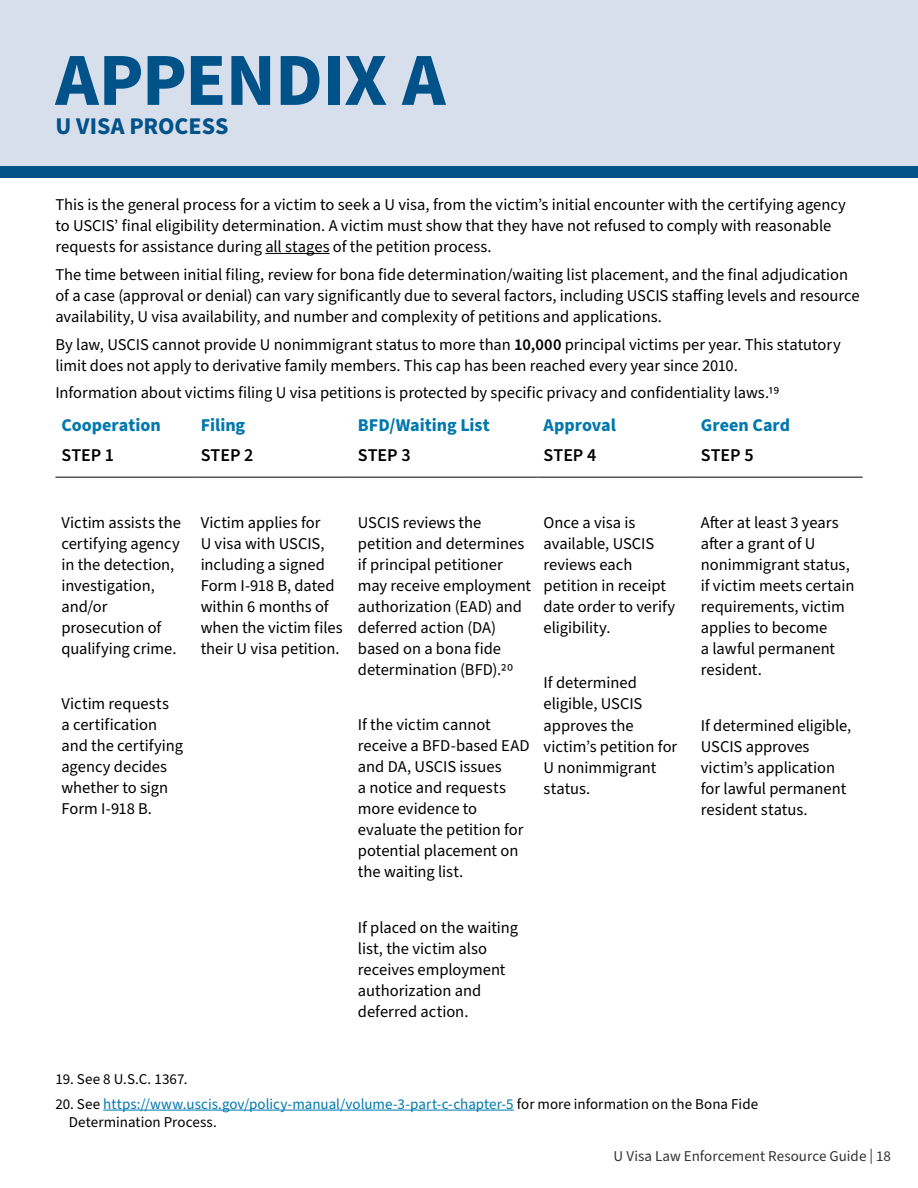
<style>
.page{position:relative;width:918px;height:1188px;background:#fff}
.page>*{position:absolute;margin:0;border:0;box-sizing:border-box;transform-origin:0 0}
.t1{font:700 75px "Source Sans Pro";letter-spacing:-.01em;color:#005288}
.t2{font:700 24px "Source Sans Pro";color:#005288}
.Header_2{font:700 18px "Source Sans Pro";color:#0078ae}
.Header_3{font:600 18px "Source Sans Pro";letter-spacing:-.005em;color:#000}
.t3{font:16.5px/21px "Source Sans Pro";color:#000}
.Footnotes{font:15px/18px "Source Sans Pro";color:#0078ae}
.t4{font:15px "Source Sans Pro";color:#333}
.Footnotes-2{font:15px "Source Sans Pro";letter-spacing:.015em;color:#000}
.s1{font-weight:600}
.s2{color:#000}
</style>
<div class="page">
<div style="left:0;top:0;width:918px;height:177px;background:#005288"></div>
<div style="left:0;top:0;width:918px;height:165px;background:#d7dfec"></div>
<hr style="left:265px;top:253px;width:65px;height:1px;background:#000">
<hr style="left:55px;top:477px;width:140px;height:1px;background:#000">
<hr style="left:195px;top:477px;width:157px;height:1px;background:#000">
<hr style="left:352px;top:477px;width:186px;height:1px;background:#000">
<hr style="left:538px;top:477px;width:157px;height:1px;background:#000">
<hr style="left:695px;top:477px;width:168px;height:1px;background:#000">
<hr style="left:103px;top:1110px;width:411px;height:1px;background:#0078ae">
<h1 class="t1" style="left:55px;top:29px;width:392px">APPENDIX A</h1>
<h1 class="t2" style="left:55px;top:109px;width:175px">U VISA PROCESS</h1>
<p class="t3" style="left:55px;top:195px;width:792px">This is the general process for a victim to seek a U visa, from the victim’s initial encounter with the certifying agency to USCIS’ final eligibility determination. A victim must show that they have not refused to comply with reasonable requests for assistance during all stages of the petition process.</p>
<p class="t3" style="left:55px;top:265px;width:806px">The time between initial filing, review for bona fide determination/waiting list placement, and the final adjudication of a case (approval or denial) can vary significantly due to several factors, including USCIS staffing levels and resource availability, U visa availability, and number and complexity of petitions and applications.</p>
<p class="t3" style="left:55px;top:334px;width:787px">By law, USCIS cannot provide U nonimmigrant status to more than <span class="s1">10,000</span> principal victims per year. This statutory limit does not apply to derivative family members. This cap has been reached every year since 2010.</p>
<p class="t3" style="left:55px;top:383px;width:726px">Information about victims filing U visa petitions is protected by specific privacy and confidentiality laws.19</p>
<p class="Header_2" style="left:61px;top:412px;width:101px">Cooperation</p>
<p class="Header_2" style="left:201px;top:412px;width:46px">Filing</p>
<p class="Header_2" style="left:358px;top:412px;width:133px">BFD/Waiting List</p>
<p class="Header_2" style="left:544px;top:412px;width:74px">Approval</p>
<p class="Header_2" style="left:701px;top:412px;width:91px">Green Card</p>
<p class="Header_3" style="left:61px;top:443px;width:54px">STEP 1</p>
<p class="Header_3" style="left:201px;top:443px;width:54px">STEP 2</p>
<p class="Header_3" style="left:358px;top:443px;width:54px">STEP 3</p>
<p class="Header_3" style="left:544px;top:443px;width:54px">STEP 4</p>
<p class="Header_3" style="left:701px;top:443px;width:54px">STEP 5</p>
<p class="t3" style="left:61px;top:512px;width:121px">Victim assists the certifying agency in the detection, investigation, and/or prosecution of qualifying crime.</p>
<p class="t3" style="left:61px;top:694px;width:123px">Victim requests<br>a certification and the certifying agency decides whether to sign<br>Form I-918 B.</p>
<p class="t3" style="left:201px;top:512px;width:143px">Victim applies for<br>U visa with USCIS, including a signed<br>Form I-918 B, dated within 6 months of when the victim files their U visa petition.</p>
<p class="t3" style="left:358px;top:512px;width:175px">USCIS reviews the petition and determines if principal petitioner may receive employment authorization (EAD) and deferred action (DA) based on a bona fide determination (BFD).20</p>
<p class="t3" style="left:358px;top:715px;width:173px">If the victim cannot receive a BFD-based EAD and DA, USCIS issues<br>a notice and requests more evidence to evaluate the petition for potential placement on the waiting list.</p>
<p class="t3" style="left:358px;top:917px;width:162px">If placed on the waiting list, the victim also receives employment authorization and deferred action.</p>
<p class="t3" style="left:544px;top:513px;width:133px">Once a visa is available, USCIS reviews each petition in receipt date order to verify eligibility.</p>
<p class="t3" style="left:544px;top:673px;width:135px">If determined eligible, USCIS approves the victim’s petition for<br>U nonimmigrant status.</p>
<p class="t3" style="left:701px;top:513px;width:155px">After at least 3 years after a grant of U nonimmigrant status, if victim meets certain requirements, victim applies to become<br>a lawful permanent resident.</p>
<p class="t3" style="left:701px;top:715px;width:152px">If determined eligible,<br>USCIS approves victim’s application for lawful permanent resident status.</p>
<p class="Footnotes-2" style="left:55px;top:1069px;width:134px">19. See 8 U.S.C. 1367.</p>
<p class="Footnotes" style="left:69px;top:1095px;width:691px;text-indent:-14px"><span class="s2">20. See</span> https://www.uscis.gov/policy-manual/volume-3-part-c-chapter-5 <span class="s2">for more information on the Bona Fide<br>Determination Process.</span></p>
<p class="t4" style="left:614px;top:1146px;width:279px">U Visa Law Enforcement Resource Guide | 18</p>
</div>
